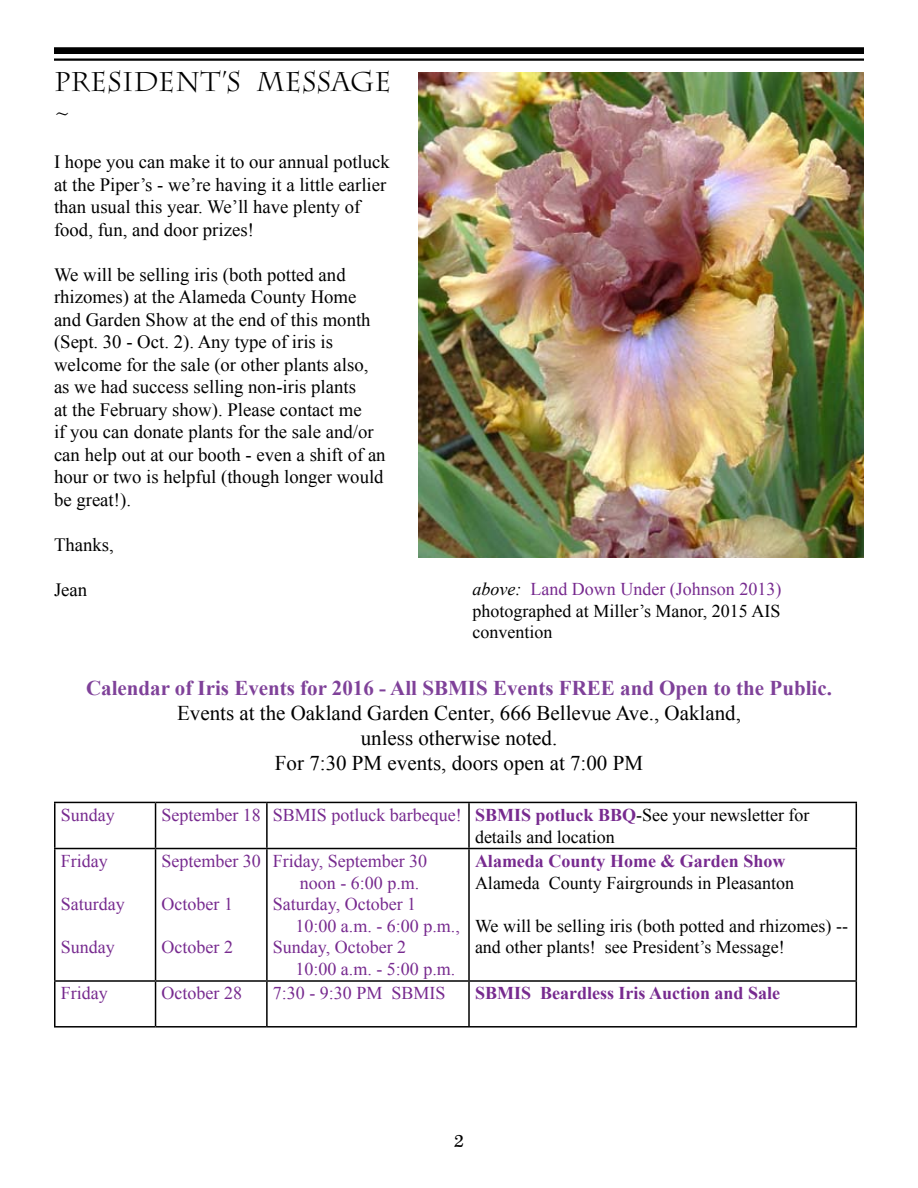
<style>
.page{position:relative;width:918px;height:1188px;background:#fff}
.page>*{position:absolute;margin:0;border:0;box-sizing:border-box;transform-origin:0 0}
.t1{font:27px/32.4px "Charlemagne Std";color:#000}
.t2{font:21px/25.2px "Times New Roman";color:#000;text-align:center}
.t3{font:700 21px "Times New Roman";color:#7f4199}
.t4{font:18.75px/22.5px "Times New Roman";color:#000}
.t5{font:18px/21.6px "Times New Roman";color:#000}
.t6{font:18px "Times New Roman";color:#772a8f}
.t7{font:700 18px "Times New Roman";color:#772a8f}
.t8{font:18px "Plantagenet Cherokee";color:#000}
.s1{font-style:italic}
.s2{color:#772a8f}
.s3{font-weight:700;color:#772a8f}
</style>
<div class="page">
<div style="left:54px;top:47px;width:810px;height:7px;background:#000"></div>
<hr style="left:54px;top:58px;width:810px;height:3px;background:#000">
<hr style="left:54px;top:802px;width:102px;height:1px;background:#000">
<hr style="left:54px;top:803px;width:2px;height:45px;background:#000">
<hr style="left:156px;top:802px;width:111px;height:1px;background:#000">
<hr style="left:155px;top:803px;width:1px;height:45px;background:#000">
<hr style="left:267px;top:802px;width:202px;height:1px;background:#000">
<hr style="left:266px;top:803px;width:2px;height:45px;background:#000">
<hr style="left:469px;top:802px;width:388px;height:1px;background:#000">
<hr style="left:468px;top:803px;width:2px;height:45px;background:#000">
<hr style="left:856px;top:803px;width:1px;height:45px;background:#000">
<hr style="left:54px;top:848px;width:102px;height:1px;background:#000">
<hr style="left:54px;top:849px;width:2px;height:131px;background:#000">
<hr style="left:156px;top:848px;width:111px;height:1px;background:#000">
<hr style="left:155px;top:849px;width:1px;height:131px;background:#000">
<hr style="left:267px;top:848px;width:202px;height:1px;background:#000">
<hr style="left:266px;top:849px;width:2px;height:131px;background:#000">
<hr style="left:469px;top:848px;width:388px;height:1px;background:#000">
<hr style="left:468px;top:849px;width:2px;height:131px;background:#000">
<hr style="left:856px;top:849px;width:1px;height:131px;background:#000">
<hr style="left:54px;top:980px;width:102px;height:2px;background:#000">
<hr style="left:54px;top:982px;width:2px;height:44px;background:#000">
<hr style="left:156px;top:980px;width:111px;height:2px;background:#000">
<hr style="left:155px;top:982px;width:1px;height:44px;background:#000">
<hr style="left:267px;top:980px;width:202px;height:2px;background:#000">
<hr style="left:266px;top:982px;width:2px;height:44px;background:#000">
<hr style="left:469px;top:980px;width:388px;height:2px;background:#000">
<hr style="left:468px;top:982px;width:2px;height:44px;background:#000">
<hr style="left:856px;top:982px;width:1px;height:44px;background:#000">
<hr style="left:54px;top:1026px;width:102px;height:2px;background:#000">
<hr style="left:156px;top:1026px;width:111px;height:2px;background:#000">
<hr style="left:267px;top:1026px;width:202px;height:2px;background:#000">
<hr style="left:469px;top:1026px;width:388px;height:2px;background:#000">
<img style="left:418px;top:72px;width:446px;height:486px">
<h1 class="t1" style="left:54px;top:66px;width:339px">PRESIDENT’S MESSAGE ~</h1>
<p class="t4" style="left:54px;top:151px;width:337px">I hope you can make it to our annual potluck at the Piper’s - we’re having it a little earlier than usual this year. We’ll have plenty of food, fun, and door prizes!</p>
<p class="t4" style="left:54px;top:263px;width:333px">We will be selling iris (both potted and rhizomes) at the Alameda County Home and Garden Show at the end of this month (Sept. 30 - Oct. 2). Any type of iris is welcome for the sale (or other plants also, as we had success selling non-iris plants<br>at the February show). Please contact me<br>if you can donate plants for the sale and/or can help out at our booth - even a shift of an hour or two is helpful (though longer would be great!).</p>
<p class="t4" style="left:54px;top:533px;width:61px">Thanks,</p>
<p class="t4" style="left:54px;top:578px;width:35px">Jean</p>
<p class="t5" style="left:472px;top:578px;width:310px;text-align:justify"><span class="s1">above:</span> <span class="s2">Land Down Under (Johnson 2013) </span>photographed at Miller’s Manor, 2015 AIS convention</p>
<p class="t3" style="left:86px;top:673px;width:747px">Calendar of Iris Events for 2016 - All SBMIS Events FREE and Open to the Public.</p>
<p class="t2" style="left:177px;top:700px;width:565px">Events at the Oakland Garden Center, 666 Bellevue Ave., Oakland, unless otherwise noted.<br>For 7:30 PM events, doors open at 7:00 PM</p>
<p class="t6" style="left:61px;top:803px;width:55px">Sunday</p>
<p class="t5" style="left:475px;top:804px;width:336px;text-indent:-313px"><span class="s2">September 18 SBMIS potluck barbeque!</span> <span class="s3">SBMIS potluck BBQ</span>-See your newsletter for details and location</p>
<p class="t6" style="left:61px;top:849px;width:48px">Friday</p>
<p class="t6" style="left:61px;top:892px;width:65px">Saturday</p>
<p class="t6" style="left:61px;top:935px;width:55px">Sunday</p>
<p class="t6" style="left:162px;top:849px;width:101px">September 30</p>
<p class="t6" style="left:162px;top:892px;width:73px">October 1</p>
<p class="t6" style="left:162px;top:935px;width:73px">October 2</p>
<p class="t6" style="left:273px;top:849px;width:156px">Friday, September 30</p>
<p class="t6" style="left:300px;top:870px;width:121px">noon - 6:00 p.m.</p>
<p class="t6" style="left:273px;top:892px;width:145px">Saturday, October 1</p>
<p class="t6" style="left:295px;top:914px;width:166px">10:00 a.m. - 6:00 p.m.,</p>
<p class="t6" style="left:273px;top:935px;width:135px">Sunday, October 2</p>
<p class="t6" style="left:295px;top:957px;width:162px">10:00 a.m. - 5:00 p.m.</p>
<p class="t7" style="left:475px;top:849px;width:312px">Alameda County Home &amp; Garden Show</p>
<p class="t5" style="left:475px;top:872px;width:321px">Alameda County Fairgrounds in Pleasanton</p>
<p class="t5" style="left:475px;top:915px;width:375px">We will be selling iris (both potted and rhizomes) -- and other plants! see President’s Message!</p>
<p class="t6" style="left:61px;top:981px;width:48px">Friday</p>
<p class="t6" style="left:162px;top:981px;width:82px">October 28</p>
<p class="t6" style="left:273px;top:981px;width:174px">7:30 - 9:30 PM SBMIS</p>
<p class="t7" style="left:475px;top:981px;width:307px">SBMIS Beardless Iris Auction and Sale</p>
<p class="t8" style="left:454px;top:1129px;width:11px">2</p>
</div>
